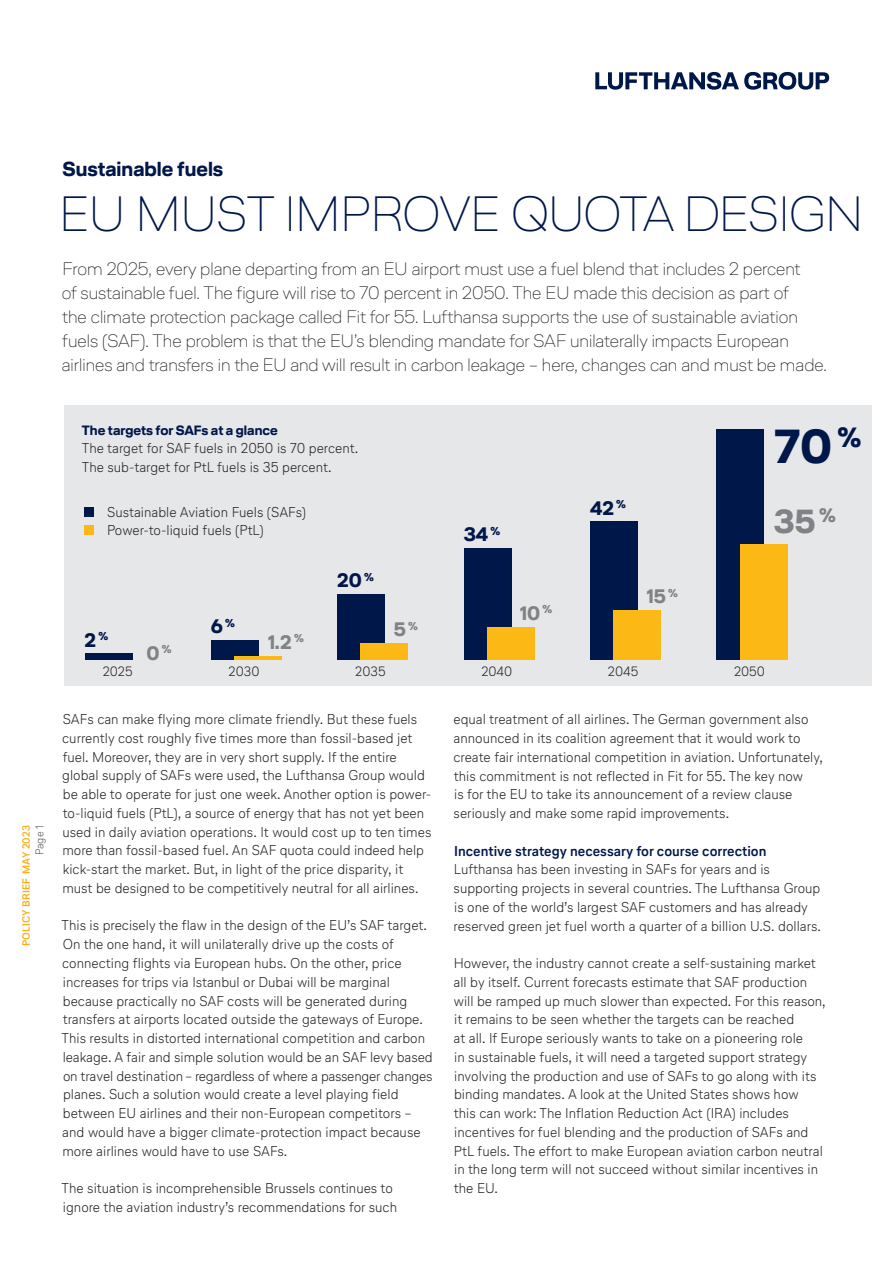
<style>
.page{position:relative;width:893px;height:1263px;background:#fff}
.page>*{position:absolute;margin:0;border:0;box-sizing:border-box;transform-origin:0 0}
.t1{font:100 49.5px "Lufthansa Head";letter-spacing:-.01em;color:#00174a}
.t2{font:700 47.7px "Lufthansa Head";color:#00174a}
.t3{font:700 33.3px "Lufthansa Head";color:#808285}
.t4{font:700 20.25px "Lufthansa Head";color:#00174a}
.t5{font:700 19.5px "Lufthansa Head";color:#808285}
.t6{font:700 19.5px "Lufthansa Head";color:#00174a}
.t7{font:100 18px/24px "Lufthansa Head";color:#231f20}
.t8{font:300 14.25px/18.8px "Lufthansa Text";color:#231f20}
.t9{font:700 14.25px "Lufthansa Text";color:#00174a}
.t10{font:700 13.5px "Lufthansa Head";color:#00174a}
.t11{font:300 13.5px "Lufthansa Text";color:#231f20}
.t12{font:300 11.25px "Lufthansa Text";color:#57585a}
.t13{font:700 10.5px "Lufthansa Text";letter-spacing:.02em;color:#faaf18}
</style>
<div class="page">
<svg style="left:595px;top:72px;width:234px;height:18px"></svg>
<div style="left:64px;top:405px;width:808px;height:281px;background:#e6e7e9"></div>
<div style="left:85px;top:653px;width:47px;height:7px;background:#00174a"></div>
<div style="left:211px;top:640px;width:48px;height:20px;background:#00174a"></div>
<div style="left:337px;top:594px;width:48px;height:66px;background:#00174a"></div>
<div style="left:464px;top:548px;width:48px;height:112px;background:#00174a"></div>
<div style="left:590px;top:521px;width:48px;height:139px;background:#00174a"></div>
<div style="left:716px;top:429px;width:48px;height:231px;background:#00174a"></div>
<hr style="left:234px;top:656px;width:48px;height:4px;background:#fcb814">
<div style="left:361px;top:643px;width:47px;height:17px;background:#fcb814"></div>
<div style="left:487px;top:627px;width:48px;height:33px;background:#fcb814"></div>
<div style="left:613px;top:610px;width:48px;height:50px;background:#fcb814"></div>
<div style="left:740px;top:544px;width:47px;height:116px;background:#fcb814"></div>
<div style="left:85px;top:508px;width:9px;height:9px;background:#00174a"></div>
<div style="left:85px;top:526px;width:9px;height:9px;background:#fcb814"></div>
<h3 class="t4" style="left:63px;top:155px;width:162px">Sustainable fuels</h3>
<h1 class="t1" style="left:60px;top:181px;width:805px">EU MUST IMPROVE QUOTA DESIGN</h1>
<p class="t7" style="left:62px;top:256px;width:767px">From 2025, every plane departing from an EU airport must use a fuel blend that includes 2 percent<br>of sustainable fuel. The figure will rise to 70 percent in 2050. The EU made this decision as part of<br>the climate protection package called Fit for 55. Lufthansa supports the use of sustainable aviation fuels (SAF). The problem is that the EU’s blending mandate for SAF unilaterally impacts European airlines and transfers in the EU and will result in carbon leakage – here, changes can and must be made.</p>
<p class="t13" style="left:19px;top:946px;width:123px;rotate:-90deg">POLICY BRIEF MAY 2023</p>
<p class="t12" style="left:32px;top:855px;width:32px;rotate:-90deg">Page 1</p>
<p class="t10" style="left:82px;top:420px;width:198px">The targets for SAFs at a glance</p>
<p class="t8" style="left:82px;top:438px;width:278px">The target for SAF fuels in 2050 is 70 percent.<br>The sub-target for PtL fuels is 35 percent.</p>
<p class="t8" style="left:107px;top:503px;width:201px;line-height:18px">Sustainable Aviation Fuels (SAFs)<br>Power-to-liquid fuels (PtL)</p>
<h3 class="t6" style="left:464px;top:520px;width:38px">34 <sup>%</sup></h3>
<h3 class="t6" style="left:590px;top:494px;width:38px">42 <sup>%</sup></h3>
<h2 class="t2" style="left:774px;top:412px;width:88px">70 <sup>%</sup></h2>
<h3 class="t3" style="left:774px;top:498px;width:63px">35 <sup>%</sup></h3>
<h3 class="t6" style="left:85px;top:626px;width:25px">2 <sup>%</sup></h3>
<h3 class="t5" style="left:147px;top:639px;width:26px">0 <sup>%</sup></h3>
<h3 class="t6" style="left:211px;top:613px;width:25px">6 <sup>%</sup></h3>
<h3 class="t5" style="left:268px;top:628px;width:37px">1.2 <sup>%</sup></h3>
<h3 class="t6" style="left:337px;top:567px;width:38px">20 <sup>%</sup></h3>
<h3 class="t5" style="left:394px;top:616px;width:25px">5 <sup>%</sup></h3>
<h3 class="t5" style="left:520px;top:599px;width:34px">10 <sup>%</sup></h3>
<h3 class="t5" style="left:647px;top:583px;width:33px">15 <sup>%</sup></h3>
<p class="t11" style="left:103px;top:662px;width:31px">2025</p>
<p class="t11" style="left:229px;top:662px;width:32px">2030</p>
<p class="t11" style="left:355px;top:662px;width:32px">2035</p>
<p class="t11" style="left:481px;top:662px;width:32px">2040</p>
<p class="t11" style="left:608px;top:662px;width:32px">2045</p>
<p class="t11" style="left:734px;top:662px;width:32px">2050</p>
<p class="t8" style="left:62px;top:709px;width:371px">SAFs can make flying more climate friendly. But these fuels currently cost roughly five times more than fossil-based jet fuel. Moreover, they are in very short supply. If the entire global supply of SAFs were used, the Lufthansa Group would be able to operate for just one week. Another option is power&shy;to-liquid fuels (PtL), a source of energy that has not yet been used in daily aviation operations. It would cost up to ten times more than fossil-based fuel. An SAF quota could indeed help kick-start the market. But, in light of the price disparity, it must be designed to be competitively neutral for all airlines.</p>
<p class="t8" style="left:62px;top:916px;width:373px">This is precisely the flaw in the design of the EU’s SAF target.<br>On the one hand, it will unilaterally drive up the costs of connecting flights via European hubs. On the other, price increases for trips via Istanbul or Dubai will be marginal because practically no SAF costs will be generated during transfers at airports located outside the gateways of Europe.<br>This results in distorted international competition and carbon leakage. A fair and simple solution would be an SAF levy based on travel destination – regardless of where a passenger changes planes. Such a solution would create a level playing field between EU airlines and their non-European competitors – and would have a bigger climate-protection impact because more airlines would have to use SAFs.</p>
<p class="t8" style="left:62px;top:1178px;width:337px">The situation is incomprehensible Brussels continues to ignore the aviation industry’s recommendations for such</p>
<p class="t8" style="left:453px;top:709px;width:371px">equal treatment of all airlines. The German government also announced in its coalition agreement that it would work to create fair international competition in aviation. Unfortunately, this commitment is not reflected in Fit for 55. The key now<br>is for the EU to take its announcement of a review clause seriously and make some rapid improvements.</p>
<p class="t9" style="left:454px;top:840px;width:314px">Incentive strategy necessary for course correction</p>
<p class="t8" style="left:454px;top:859px;width:369px">Lufthansa has been investing in SAFs for years and is supporting projects in several countries. The Lufthansa Group is one of the world’s largest SAF customers and has already reserved green jet fuel worth a quarter of a billion U.S. dollars.</p>
<p class="t8" style="left:454px;top:953px;width:374px">However, the industry cannot create a self-sustaining market all by itself. Current forecasts estimate that SAF production will be ramped up much slower than expected. For this reason, it remains to be seen whether the targets can be reached<br>at all. If Europe seriously wants to take on a pioneering role<br>in sustainable fuels, it will need a targeted support strategy involving the production and use of SAFs to go along with its binding mandates. A look at the United States shows how<br>this can work: The Inflation Reduction Act (IRA) includes incentives for fuel blending and the production of SAFs and PtL fuels. The effort to make European aviation carbon neutral in the long term will not succeed without similar incentives in the EU.</p>
</div>
